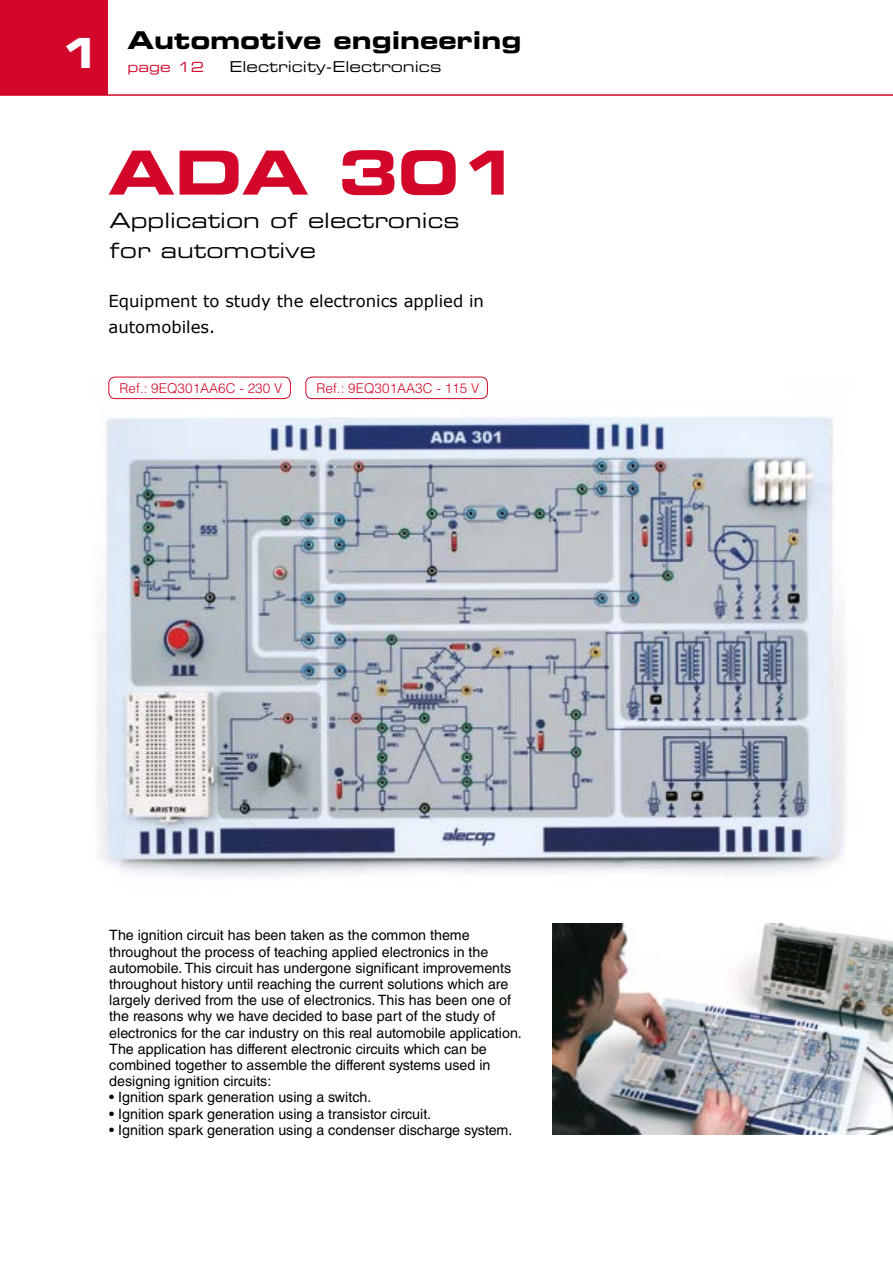
<style>
.page{position:relative;width:893px;height:1263px;background:#fff}
.page>*{position:absolute;margin:0;border:0;box-sizing:border-box;transform-origin:0 0}
.t1{font:60.75px "Eurostile LT Std Bold Ex 2";color:#d3072a}
.t2{font:41.55px "Eurostile LT Std Bold Ex 2";color:#fff}
.t3{font:24.45px "Eurostile LT Std Bold Ex 2";color:#000}
.t4{font:21.15px/30px "Eurostile LT Std Ex 2";color:#000}
.t5{font:16.5px/26px "Verdana";color:#000}
.t6{font:15px "Eurostile LT Std Ex 2";color:#000}
.t7{font:14.25px/16.2px "Helvetica LT Std";color:#000}
.t8{font:13.95px "Eurostile LT Std Ex 2";color:#d3072a}
.t9{font:300 13.5px "Helvetica LT Std";color:#d3072a}
</style>
<div class="page">
<div style="left:0;top:0;width:108px;height:95px;background:#d3072a"></div>
<hr style="left:0;top:94px;width:893px;height:2px;background:#d3072a">
<img style="left:553px;top:923px;width:340px;height:211px">
<img style="left:97px;top:378px;width:749px;height:498px">
<div style="left:108px;top:377px;width:183px;height:22px;border:1px solid #d3072a;border-radius:6px"></div>
<div style="left:305px;top:377px;width:183px;height:22px;border:1px solid #d3072a;border-radius:6px"></div>
<h2 class="t2" style="left:59px;top:24px;width:43px">1</h2>
<h3 class="t3" style="left:128px;top:23px;width:395px">Automotive engineering</h3>
<p class="t8" style="left:128px;top:57px;width:78px">page 12</p>
<p class="t6" style="left:230px;top:56px;width:213px">Electricity-Electronics</p>
<h1 class="t1" style="left:108px;top:130px;width:412px">ADA 301</h1>
<h3 class="t4" style="left:109px;top:205px;width:352px">Application of electronics for automotive</h3>
<p class="t5" style="left:108px;top:288px;width:377px">Equipment to study the electronics applied in automobiles.</p>
<p class="t9" style="left:120px;top:380px;width:164px">Ref.: 9EQ301AA6C - 230 V</p>
<p class="t9" style="left:317px;top:380px;width:164px">Ref.: 9EQ301AA3C - 115 V</p>
<p class="t7" style="left:109px;top:927px;width:414px">The ignition circuit has been taken as the common theme throughout the process of teaching applied electronics in the automobile. This circuit has undergone significant improvements throughout history until reaching the current solutions which are largely derived from the use of electronics. This has been one of the reasons why we have decided to base part of the study of electronics for the car industry on this real automobile application.<br>The application has different electronic circuits which can be combined together to assemble the different systems used in designing ignition circuits:</p>
<p class="t7" style="left:109px;top:1089px;width:264px">• Ignition spark generation using a switch.</p>
<p class="t7" style="left:109px;top:1105px;width:323px">• Ignition spark generation using a transistor circuit.</p>
<p class="t7" style="left:109px;top:1122px;width:405px">• Ignition spark generation using a condenser discharge system.</p>
</div>
